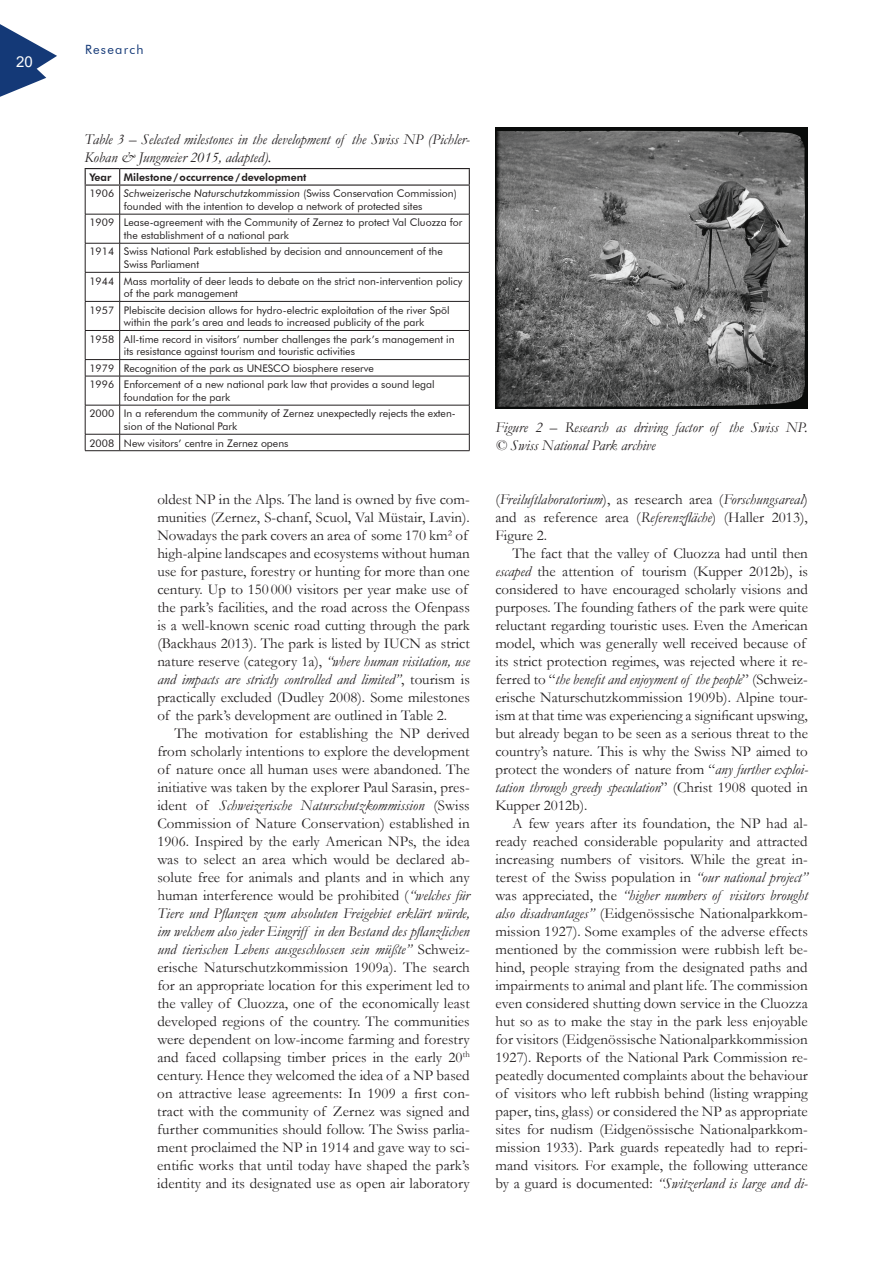
<style>
.page{position:relative;width:893px;height:1263px;background:#fff}
.page>*{position:absolute;margin:0;border:0;box-sizing:border-box;transform-origin:0 0}
.t1{font:15px/18px "Garamond";color:#231f20;text-align:justify}
.t2{font:italic 15px/18px "Garamond";color:#231f20}
.t3{font:15px "Arial";color:#fff}
.t4{font:12.75px "Futura BT";letter-spacing:.1em;color:#143977}
.t5{font:10.5px/16.5px "Futura BT";color:#231f20}
.t6{font:800 10.5px/16.5px "Futura BT";color:#231f20}
.s1{font-weight:400}
.s2{font-weight:400;font-style:italic}
.s3{font-style:italic}
</style>
<div class="page">
<svg style="left:0;top:24px;width:57px;height:73px"></svg>
<hr style="left:85px;top:168px;width:35px;height:1px;background:#231f20">
<hr style="left:120px;top:168px;width:350px;height:1px;background:#231f20">
<hr style="left:85px;top:184px;width:35px;height:2px;background:#231f20">
<hr style="left:120px;top:184px;width:350px;height:2px;background:#231f20">
<hr style="left:85px;top:214px;width:35px;height:1px;background:#231f20">
<hr style="left:120px;top:214px;width:349px;height:1px;background:#231f20">
<hr style="left:85px;top:243px;width:35px;height:1px;background:#231f20">
<hr style="left:120px;top:243px;width:349px;height:1px;background:#231f20">
<hr style="left:85px;top:272px;width:35px;height:1px;background:#231f20">
<hr style="left:120px;top:272px;width:349px;height:1px;background:#231f20">
<hr style="left:85px;top:301px;width:35px;height:1px;background:#231f20">
<hr style="left:120px;top:301px;width:349px;height:1px;background:#231f20">
<hr style="left:85px;top:330px;width:35px;height:1px;background:#231f20">
<hr style="left:120px;top:330px;width:349px;height:1px;background:#231f20">
<hr style="left:85px;top:359px;width:35px;height:1px;background:#231f20">
<hr style="left:120px;top:359px;width:349px;height:1px;background:#231f20">
<hr style="left:85px;top:376px;width:35px;height:1px;background:#231f20">
<hr style="left:120px;top:376px;width:349px;height:1px;background:#231f20">
<hr style="left:85px;top:405px;width:35px;height:1px;background:#231f20">
<hr style="left:120px;top:405px;width:349px;height:1px;background:#231f20">
<hr style="left:85px;top:434px;width:35px;height:1px;background:#231f20">
<svg style="left:85px;top:169px;width:1px;height:281px"></svg>
<hr style="left:120px;top:434px;width:349px;height:1px;background:#231f20">
<svg style="left:119px;top:169px;width:1px;height:281px"></svg>
<svg style="left:469px;top:169px;width:1px;height:281px"></svg>
<hr style="left:85px;top:450px;width:35px;height:1px;background:#231f20">
<hr style="left:120px;top:450px;width:349px;height:1px;background:#231f20">
<img style="left:495px;top:128px;width:313px;height:281px">
<p class="t3" style="left:16px;top:51px;width:18px">20</p>
<p class="t4" style="left:85px;top:42px;width:60px">Research</p>
<p class="t2" style="left:85px;top:130px;width:387px">Table 3 – Selected milestones in the development of the Swiss NP (Pichler-<br>Koban &amp; Jungmeier 2015, adapted).</p>
<p class="t6" style="left:89px;top:169px;width:369px">Year Milestone/occurrence/development<br><span class="s1">1906</span> <span class="s2">Schweizerische Naturschutzkommission</span> <span class="s1">(Swiss Conservation Commission)</span></p>
<p class="t5" style="left:89px;top:198px;width:375px;text-align:center">founded with the intention to develop a network of protected sites<br>1909 Lease-agreement with the Community of Zernez to protect Val Cluozza for</p>
<p class="t5" style="left:89px;top:227px;width:355px;text-indent:35px">the establishment of a national park<br>1914 Swiss National Park established by decision and announcement of the</p>
<p class="t5" style="left:89px;top:256px;width:375px;text-indent:35px">Swiss Parliament<br>1944 Mass mortality of deer leads to debate on the strict non-intervention policy</p>
<p class="t5" style="left:89px;top:285px;width:362px;text-indent:35px">of the park management<br>1957 Plebiscite decision allows for hydro-electric exploitation of the river Spöl</p>
<p class="t5" style="left:89px;top:314px;width:367px;text-align:center">within the park’s area and leads to increased publicity of the park<br>1958 All-time record in visitors’ number challenges the park’s management in</p>
<p class="t5" style="left:89px;top:343px;width:347px;text-indent:35px">its resistance against tourism and touristic activities<br>1979 Recognition of the park as UNESCO biosphere reserve<br>1996 Enforcement of a new national park law that provides a sound legal</p>
<p class="t5" style="left:89px;top:389px;width:368px;text-indent:35px">foundation for the park<br>2000 In a referendum the community of Zernez unexpectedly rejects the exten-</p>
<p class="t5" style="left:89px;top:418px;width:201px;text-indent:35px">sion of the National Park<br>2008 New visitors’ centre in Zernez opens</p>
<p class="t2" style="left:495px;top:418px;width:314px">Figure 2 – Research as driving factor of the Swiss NP. © Swiss National Park archive</p>
<p class="t1" style="left:157px;top:490px;width:314px;text-align:left">oldest NP in the Alps. The land is owned by five com&shy;munities (Zernez, S-chanf, Scuol, Val Müstair, Lavin).<br>Nowadays the park covers an area of some 170 km² of high-alpine landscapes and ecosystems without human use for pasture, forestry or hunting for more than one century. Up to 150 000 visitors per year make use of the park’s facilities, and the road across the Ofenpass is a well-known scenic road cutting through the park (Backhaus 2013). The park is listed by IUCN as strict nature reserve (category 1a), <span class="s3">“where human visitation, use and impacts are strictly controlled and limited”</span>, tourism is practically excluded (Dudley 2008). Some milestones of the park’s development are outlined in Table 2.</p>
<p class="t1" style="left:157px;top:724px;width:314px;text-indent:17px">The motivation for establishing the NP derived from scholarly intentions to explore the development of nature once all human uses were abandoned. The initiative was taken by the explorer Paul Sarasin, pres&shy;ident of <span class="s3">Schweizerische Naturschutzkommission</span> (Swiss Commission of Nature Conservation) established in 1906. Inspired by the early American NPs, the idea was to select an area which would be declared ab&shy;solute free for animals and plants and in which any human interference would be prohibited (<span class="s3">“welches für Tiere und Pflanzen zum absoluten Freigebiet erklärt würde, im welchem also jeder Eingriff in den Bestand des pflanzlichen und tierischen Lebens ausgeschlossen sein müßte”</span> Schweiz&shy;erische Naturschutzkommission 1909a). The search for an appropriate location for this experiment led to the valley of Cluozza, one of the economically least developed regions of the country. The communities were dependent on low-income farming and forestry and faced collapsing timber prices in the early 20<sup>th </sup>century. Hence they welcomed the idea of a NP based on attractive lease agreements: In 1909 a first con&shy;tract with the community of Zernez was signed and further communities should follow. The Swiss parlia&shy;ment proclaimed the NP in 1914 and gave way to sci&shy;entific works that until today have shaped the park’s identity and its designated use as open air laboratory</p>
<p class="t1" style="left:495px;top:490px;width:314px">(<span class="s3">Freiluftlaboratorium</span>), as research area (<span class="s3">Forschungsareal</span>) and as reference area (<span class="s3">Referenzfläche</span>) (Haller 2013), Figure 2.</p>
<p class="t1" style="left:495px;top:544px;width:314px;text-align:left;text-indent:17px">The fact that the valley of Cluozza had until then <span class="s3">escaped</span> the attention of tourism (Kupper 2012b), is considered to have encouraged scholarly visions and purposes. The founding fathers of the park were quite reluctant regarding touristic uses. Even the American model, which was generally well received because of its strict protection regimes, was rejected where it re&shy;ferred to “<span class="s3">the benefit and enjoyment of the people</span>” (Schweiz&shy;erische Naturschutzkommission 1909b). Alpine tour&shy;ism at that time was experiencing a significant upswing, but already began to be seen as a serious threat to the country’s nature. This is why the Swiss NP aimed to protect the wonders of nature from “<span class="s3">any further exploi&shy;tation through greedy speculation</span>” (Christ 1908 quoted in Kupper 2012b).</p>
<p class="t1" style="left:495px;top:814px;width:314px;text-indent:17px">A few years after its foundation, the NP had al&shy;ready reached considerable popularity and attracted increasing numbers of visitors. While the great in&shy;terest of the Swiss population in <span class="s3">“our national project” </span>was appreciated, the <span class="s3">“higher numbers of visitors brought also disadvantages”</span> (Eidgenössische Nationalparkkom&shy;mission 1927). Some examples of the adverse effects mentioned by the commission were rubbish left be&shy;hind, people straying from the designated paths and impairments to animal and plant life. The commission even considered shutting down service in the Cluozza hut so as to make the stay in the park less enjoyable for visitors (Eidgenössische Nationalparkkommission 1927). Reports of the National Park Commission re&shy;peatedly documented complaints about the behaviour of visitors who left rubbish behind (listing wrapping paper, tins, glass) or considered the NP as appropriate sites for nudism (Eidgenössische Nationalparkkom&shy;mission 1933). Park guards repeatedly had to repri&shy;mand visitors. For example, the following utterance by a guard is documented: <span class="s3">“Switzerland is large and di-</span></p>
</div>
